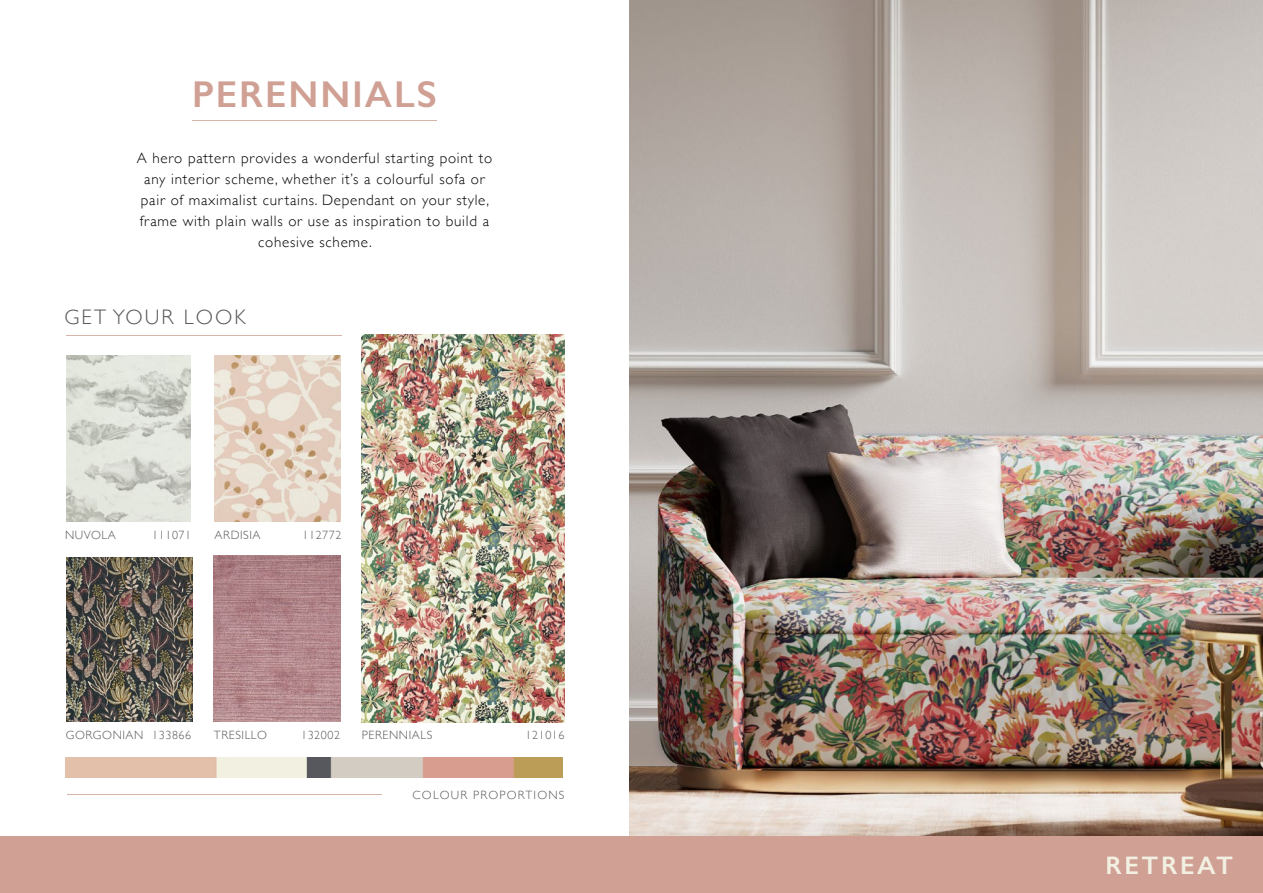
<style>
.page{position:relative;width:1263px;height:893px;background:#fff}
.page>*{position:absolute;margin:0;border:0;box-sizing:border-box;transform-origin:0 0}
.t1{font:600 37.5px "Gill Sans";letter-spacing:.05em;color:#cfa093}
.t2{font:600 25.5px "Gill Sans";letter-spacing:.1em;color:#f2f0e2}
.t3{font:300 21px "Gill Sans";letter-spacing:.1em;color:#575756}
.t4{font:300 15px/21px "Gill Sans";letter-spacing:.05em;color:#000;text-align:center}
.t5{font:300 12px "Gill Sans";letter-spacing:.05em;color:#575756}
.t6{font:300 12px "Gill Sans";letter-spacing:.1em;color:#575756}
</style>
<div class="page">
<img style="left:629px;top:0;width:634px;height:836px">
<div style="left:0;top:836px;width:1263px;height:57px;background:#cfa093"></div>
<hr style="left:192px;top:120px;width:245px;height:1px;background:#d8b3a8">
<img style="left:65px;top:757px;width:498px;height:21px">
<img style="left:66px;top:355px;width:125px;height:167px">
<img style="left:214px;top:555px;width:126px;height:167px">
<img style="left:66px;top:557px;width:127px;height:164px">
<img style="left:362px;top:335px;width:202px;height:387px">
<img style="left:214px;top:355px;width:127px;height:167px">
<hr style="left:67px;top:794px;width:314px;height:1px;background:#d8b3a8">
<hr style="left:66px;top:335px;width:275px;height:1px;background:#d8b3a8">
<h1 class="t1" style="left:192px;top:71px;width:246px">PERENNIALS</h1>
<p class="t4" style="left:137px;top:147px;width:357px">A hero pattern provides a wonderful starting point to any interior scheme, whether it’s a colourful sofa or pair of maximalist curtains. Dependant on your style, frame with plain walls or use as inspiration to build a cohesive scheme.</p>
<h3 class="t3" style="left:64px;top:300px;width:183px">GET YOUR LOOK</h3>
<p class="t5" style="left:65px;top:526px;width:52px">NUVOLA</p>
<p class="t5" style="left:152px;top:526px;width:40px">111071</p>
<p class="t5" style="left:215px;top:526px;width:47px">ARDISIA</p>
<p class="t5" style="left:302px;top:526px;width:40px">112772</p>
<p class="t5" style="left:362px;top:725px;width:72px">PERENNIALS</p>
<p class="t5" style="left:66px;top:726px;width:127px">GORGONIAN 133866</p>
<p class="t5" style="left:214px;top:726px;width:55px">TRESILLO</p>
<p class="t5" style="left:301px;top:726px;width:40px">132002</p>
<p class="t5" style="left:525px;top:726px;width:40px">121016</p>
<p class="t6" style="left:413px;top:786px;width:153px">COLOUR PROPORTIONS</p>
<h2 class="t2" style="left:1105px;top:850px;width:129px">RETREAT</h2>
</div>
